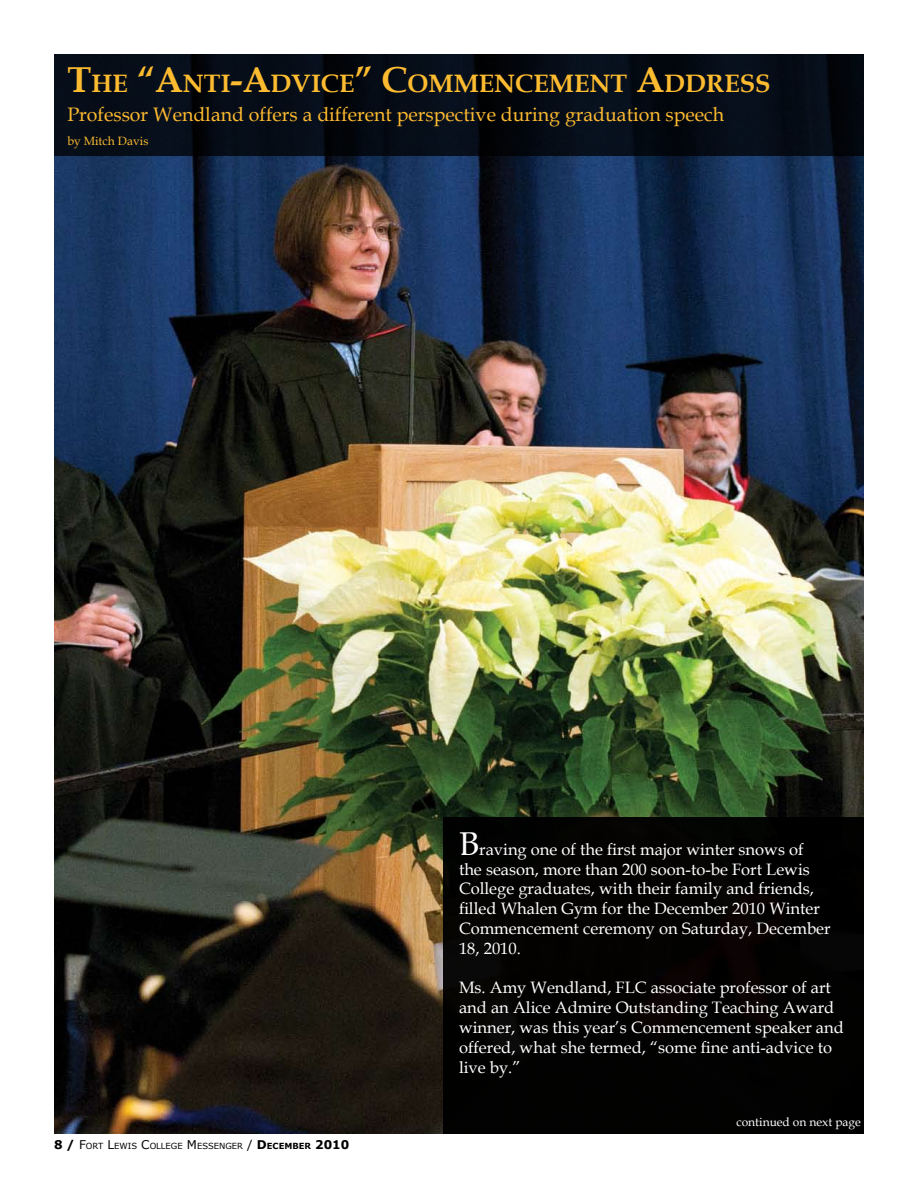
<style>
.page{position:relative;width:918px;height:1188px;background:#fff}
.page>*{position:absolute;margin:0;border:0;box-sizing:border-box;transform-origin:0 0}
.t1{font:700 25.2px "Book Antiqua";color:#fdbb30}
.t2{font:19.5px "Book Antiqua";color:#fdbb30}
.t3{font:16.5px/19.8px "Book Antiqua";color:#fff}
.t4{font:12px "Book Antiqua";color:#fff}
.t5{font:12px "Book Antiqua";color:#fdbb30}
.t6{font:8.4px "Verdana";color:#000}
.s1{font-size:36px}
.s2{font-size:33px}
.s3{font-weight:700;font-size:12px}
.s4{font-size:12px}
.s5{font-weight:700}
</style>
<div class="page">
<img style="left:54px;top:156px;width:810px;height:978px">
<svg style="left:54px;top:54px;width:810px;height:102px;background:#050b15"></svg>
<div style="left:443px;top:818px;width:421px;height:316px;background:#000"></div>
<h1 class="t1" style="left:68px;top:66px;width:688px"><span class="s1">T</span>HE <span class="s1">“A</span>NTI<span class="s1">-A</span>DVICE<span class="s1">” C</span>OMMENCEMENT <span class="s1">A</span>DDRESS</h1>
<p class="t2" style="left:68px;top:100px;width:658px">Professor Wendland offers a different perspective during graduation speech</p>
<p class="t5" style="left:68px;top:133px;width:83px">by Mitch Davis</p>
<p class="t3" style="left:459px;top:839px;width:373px"><span class="s2">B</span>raving one of the first major winter snows of the season, more than 200 soon-to-be Fort Lewis College graduates, with their family and friends, filled Whalen Gym for the December 2010 Winter Commencement ceremony on Saturday, December 18, 2010.</p>
<p class="t3" style="left:459px;top:978px;width:386px">Ms. Amy Wendland, FLC associate professor of art and an Alice Admire Outstanding Teaching Award winner, was this year’s Commencement speaker and offered, what she termed, “some fine anti-advice to live by.”</p>
<p class="t6" style="left:67px;top:1141px;width:284px"><span class="s3">/</span> <span class="s4">F</span>ORT <span class="s4">L</span>EWIS <span class="s4">C</span>OLLEGE <span class="s4">M</span>ESSENGER <span class="s4">/</span> <span class="s3">D</span><span class="s5">ECEMBER</span> <span class="s3">2010</span></p>
<p class="t4" style="left:736px;top:1113px;width:126px">continued on next page</p>
</div>
